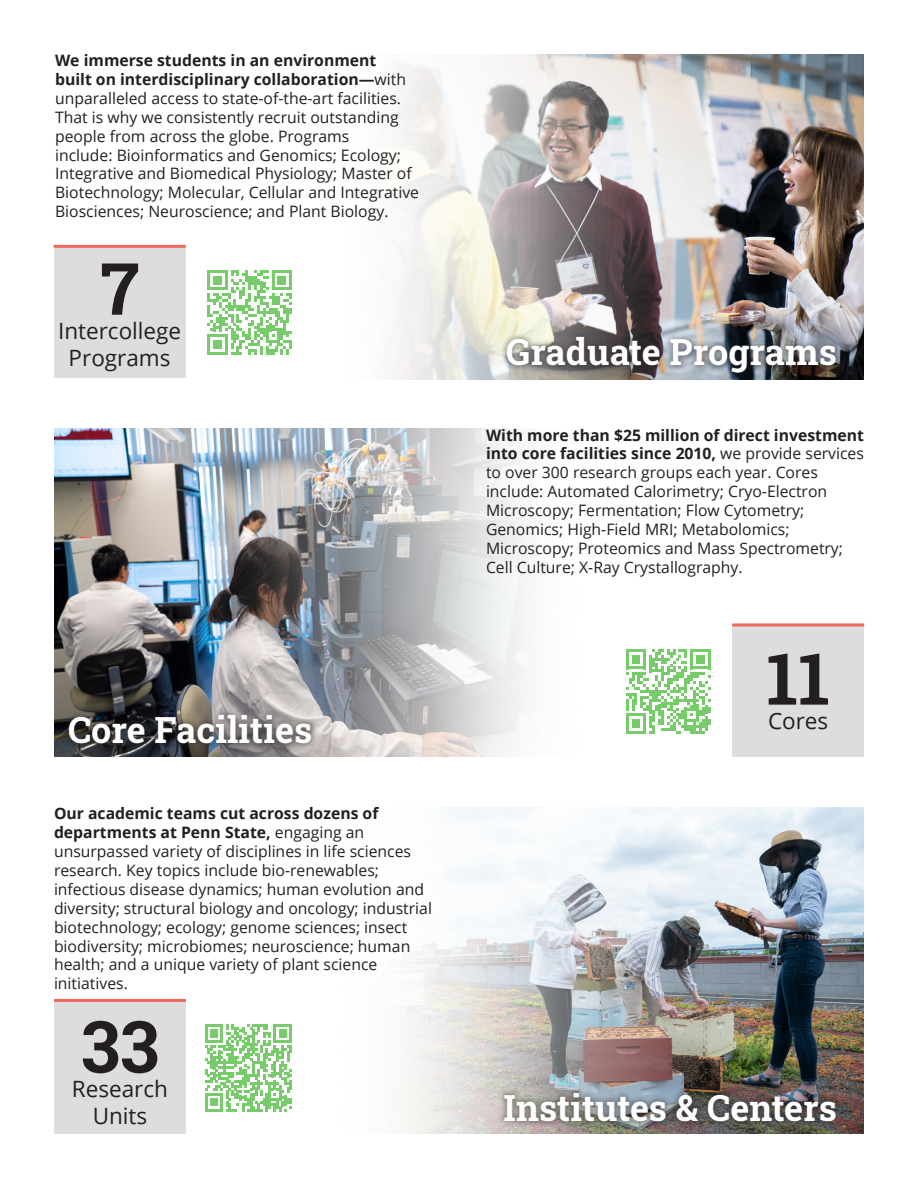
<style>
.page{position:relative;width:918px;height:1188px;background:#fff}
.page>*{position:absolute;margin:0;border:0;box-sizing:border-box;transform-origin:0 0}
.Badges_Large_Numbers{font:700 72px "Roboto Slab";color:#231f20}
.Badges_Photo_Header_-_Roboto{font:700 36px "Roboto Slab";color:#fff}
.Badges_Numbers_Caption{font:22.5px/27px "Open Sans";color:#231f20;text-align:center}
.Badges_Main_Paragraph{font:15.75px/18.9px "Open Sans";color:#231f20}
.s1{font-weight:700}
</style>
<div class="page">
<img style="left:398px;top:807px;width:466px;height:327px">
<div style="left:498px;top:1086px;width:344px;height:42px;background:#231f20;opacity:.5"></div>
<svg style="left:205px;top:1024px;width:87px;height:88px"></svg>
<div style="left:54px;top:1002px;width:132px;height:132px;background:#ddd"></div>
<hr style="left:54px;top:999px;width:132px;height:3px;background:#f2665e">
<img style="left:54px;top:428px;width:471px;height:329px">
<div style="left:62px;top:709px;width:256px;height:42px;background:#231f20;opacity:.5"></div>
<svg style="left:626px;top:649px;width:85px;height:85px"></svg>
<div style="left:732px;top:625px;width:132px;height:132px;background:#ddd"></div>
<hr style="left:732px;top:623px;width:132px;height:3px;background:#f2665e">
<img style="left:393px;top:54px;width:471px;height:326px">
<div style="left:500px;top:331px;width:342px;height:50px;background:#231f20;opacity:.5"></div>
<svg style="left:207px;top:270px;width:85px;height:85px"></svg>
<div style="left:54px;top:246px;width:132px;height:132px;background:#ddd"></div>
<hr style="left:54px;top:245px;width:132px;height:3px;background:#f2665e">
<p class="Badges_Main_Paragraph" style="left:55px;top:50px;width:366px"><span class="s1">We immerse students in an environment<br>built on interdisciplinary collaboration—</span>with unparalleled access to state-of-the-art facilities.<br>That is why we consistently recruit outstanding people from across the globe. Programs<br>include: Bioinformatics and Genomics; Ecology; Integrative and Biomedical Physiology; Master of Biotechnology; Molecular, Cellular and Integrative Biosciences; Neuroscience; and Plant Biology.</p>
<p class="Badges_Large_Numbers" style="left:100px;top:239px;width:40px">7</p>
<p class="Badges_Numbers_Caption" style="left:58px;top:316px;width:125px">Intercollege</p>
<p class="Badges_Numbers_Caption" style="left:69px;top:343px;width:103px">Programs</p>
<p class="Badges_Photo_Header_-_Roboto" style="left:68px;top:706px;width:246px">Core Facilities</p>
<p class="Badges_Main_Paragraph" style="left:54px;top:804px;width:380px"><span class="s1">Our academic teams cut across dozens of departments at Penn State,</span> engaging an unsurpassed variety of disciplines in life sciences research. Key topics include bio-renewables; infectious disease dynamics; human evolution and diversity; structural biology and oncology; industrial biotechnology; ecology; genome sciences; insect biodiversity; microbiomes; neuroscience; human health; and a unique variety of plant science initiatives.</p>
<p class="Badges_Large_Numbers" style="left:81px;top:997px;width:80px">33</p>
<p class="Badges_Numbers_Caption" style="left:72px;top:1074px;width:98px">Research<br>Units</p>
<p class="Badges_Photo_Header_-_Roboto" style="left:506px;top:328px;width:332px">Graduate Programs</p>
<p class="Badges_Main_Paragraph" style="left:486px;top:425px;width:379px"><span class="s1">With more than $25 million of direct investment into core facilities since 2010,</span> we provide services to over 300 research groups each year. Cores include: Automated Calorimetry; Cryo-Electron Microscopy; Fermentation; Flow Cytometry; Genomics; High-Field MRI; Metabolomics; Microscopy; Proteomics and Mass Spectrometry; Cell Culture; X-Ray Crystallography.</p>
<p class="Badges_Large_Numbers" style="left:766px;top:629px;width:65px">11</p>
<p class="Badges_Numbers_Caption" style="left:768px;top:706px;width:62px">Cores</p>
<p class="Badges_Photo_Header_-_Roboto" style="left:504px;top:1083px;width:335px">Institutes &amp; Centers</p>
</div>
